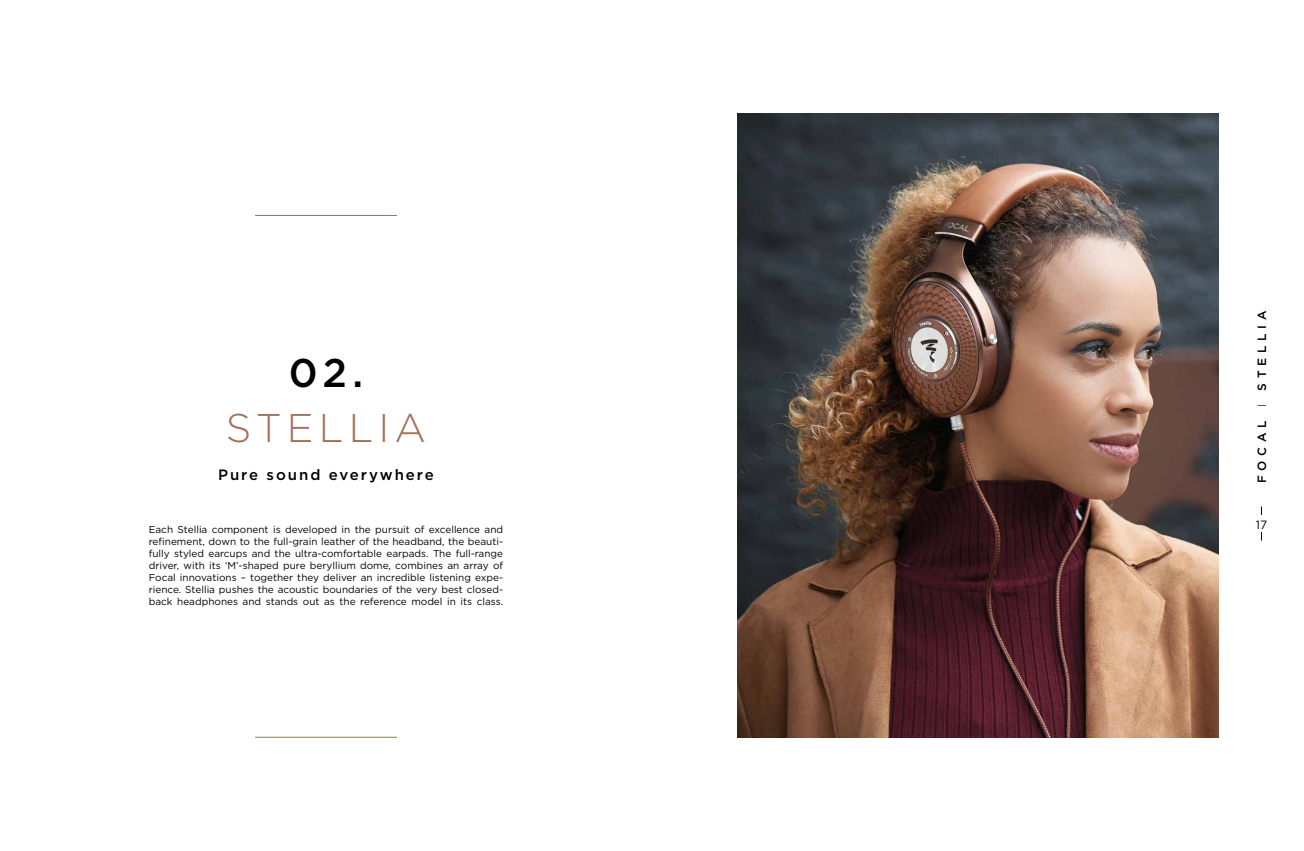
<style>
.page{position:relative;width:1304px;height:851px;background:#fff}
.page>*{position:absolute;margin:0;border:0;box-sizing:border-box;transform-origin:0 0}
.t1{font:300 40px "Gotham";letter-spacing:.13em;color:#a1715a}
.t2{font:500 40px "Gotham";color:#000}
.t3{font:500 15px "Gotham";letter-spacing:.13em;color:#000}
.t4{font:500 12px "Gotham";letter-spacing:.4em;color:#000}
.t5{font:12px "Gotham";color:#000}
.t6{font:10px/12px "Gotham";color:#000;text-align:justify}
.s1{font-weight:300}
</style>
<div class="page">
<hr style="left:255px;top:215px;width:142px;height:1px;background:#a1715a">
<hr style="left:255px;top:737px;width:142px;height:1px;background:#a1715a">
<img style="left:737px;top:113px;width:482px;height:624px">
<h1 class="t2" style="left:289px;top:346px;width:76px">02.</h1>
<h1 class="t1" style="left:226px;top:402px;width:202px">STELLIA</h1>
<h2 class="t3" style="left:218px;top:465px;width:217px">Pure sound everywhere</h2>
<p class="t6" style="left:149px;top:523px;width:356px">Each Stellia component is developed in the pursuit of excellence and refinement, down to the full-grain leather of the headband, the beauti&shy;fully styled earcups and the ultra-comfortable earpads. The full-range driver, with its ‘M’-shaped pure beryllium dome, combines an array of Focal innovations – together they deliver an incredible listening expe&shy;rience. Stellia pushes the acoustic boundaries of the very best closed&shy;back headphones and stands out as the reference model in its class.</p>
<p class="t4" style="left:1254px;top:483px;width:174px;rotate:-90deg">FOCAL <span class="s1">I</span> STELLIA</p>
<p class="t5" style="left:1256px;top:516px;width:13px">17</p>
</div>
